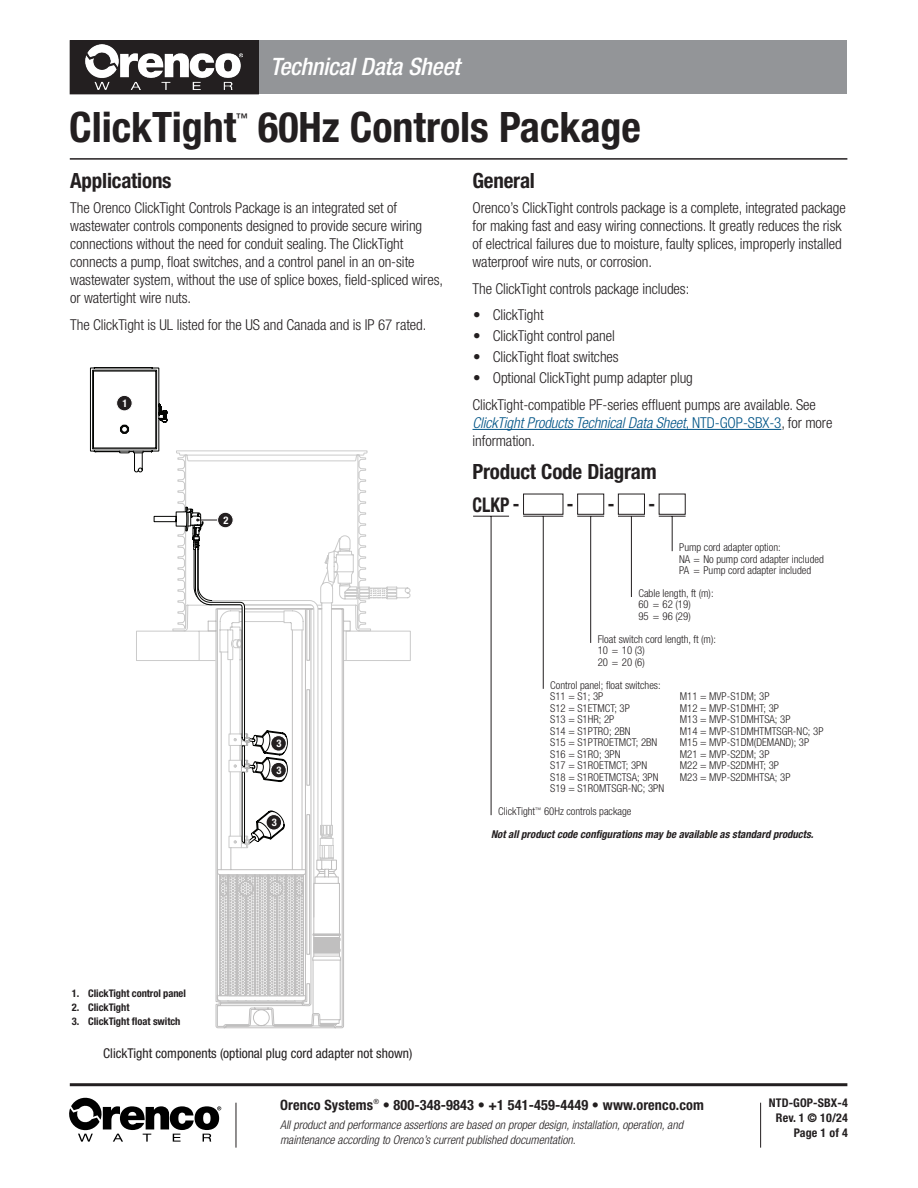
<style>
.page{position:relative;width:918px;height:1188px;background:#fff}
.page>*{position:absolute;margin:0;border:0;box-sizing:border-box;transform-origin:0 0}
.t1{font:700 condensed 42px "Helvetica Neue LT Pro";color:#231f20}
.t2{font:italic 500 condensed 24px "Helvetica Neue LT Pro";letter-spacing:-.01em;color:#fff}
.Subhead_-_Main{font:700 condensed 21px "Helvetica Neue LT Pro";letter-spacing:-.01em;color:#231f20}
.t3{font:700 condensed 20.25px "Helvetica Neue LT Pro";color:#231f20;scale:.89 1}
.Body_Text{font:300 condensed 15px/18px "Helvetica Neue LT Pro";letter-spacing:-.005em;color:#231f20}
.t4{font:700 condensed 14.25px "Helvetica Neue LT Pro";letter-spacing:.01em;color:#231f20}
.Captions_-_Centered{font:condensed 13.5px "Helvetica Neue LT Pro";color:#231f20}
.t5{font:italic 300 condensed 12px/15px "Helvetica Neue LT Pro";color:#231f20}
.t6{font:700 condensed 12px/15px "Helvetica Neue LT Pro";letter-spacing:.01em;color:#231f20;text-align:right}
.t7{font:500 condensed 12px "Helvetica Neue LT Pro";color:#231f20}
.t8{font:300 condensed 10.8px/11.4px "Helvetica Neue LT Pro";color:#231f20}
.t9{font:italic 700 condensed 10.8px/23px "Helvetica Neue LT Pro";color:#231f20}
.t10{font:700 condensed 10.5px "Helvetica Neue LT Pro";letter-spacing:-.005em;color:#231f20}
.Numbers_Letters_-_White{font:700 condensed 10.5px "Helvetica Neue LT Pro";color:#fff}
.t11{font:condensed 7.2px "Helvetica Neue LT Pro";color:#231f20}
.s1{font-style:italic;color:#015486}
.s2{color:#015486}
.s3{font-weight:300;font-style:normal}
</style>
<div class="page">
<hr style="left:70px;top:1083px;width:777px;height:3px;background:#231f20">
<hr style="left:70px;top:158px;width:777px;height:2px;background:#231f20">
<div style="left:70px;top:40px;width:777px;height:54px;background:#939598"></div>
<div style="left:70px;top:41px;width:188px;height:53px;background:#231f20"></div>
<img style="left:86px;top:44px;width:157px;height:46px">
<div style="left:70px;top:40px;width:189px;height:54px;border:1px solid #231f20"></div>
<svg style="left:69px;top:1098px;width:152px;height:44px"></svg>
<hr style="left:236px;top:1103px;width:1px;height:45px;background:#231f20">
<hr style="left:760px;top:1103px;width:1px;height:45px;background:#231f20">
<svg style="left:371px;top:586px;width:40px;height:75px"></svg>
<div style="left:90px;top:368px;width:69px;height:84px;border:1px solid #040503"></div>
<hr style="left:472px;top:429px;width:309px;height:1px;background:#015486">
<svg style="left:523px;top:494px;width:41px;height:195px"></svg>
<hr style="left:473px;top:516px;width:36px;height:1px;background:#231f20">
<hr style="left:491px;top:516px;width:1px;height:299px;background:#231f20">
<svg style="left:577px;top:494px;width:28px;height:149px"></svg>
<svg style="left:617px;top:494px;width:28px;height:103px"></svg>
<svg style="left:658px;top:494px;width:28px;height:58px"></svg>
<svg style="left:93px;top:367px;width:278px;height:658px"></svg>
<div style="left:218px;top:512px;width:15px;height:16px;background:#231f20;border-radius:50%"></div>
<div style="left:217px;top:512px;width:16px;height:16px;border:1px solid #fff;border-radius:50%"></div>
<h2 class="t2" style="left:270px;top:52px;width:191px">Technical Data Sheet</h2>
<h1 class="t1" style="left:69px;top:102px;width:169px">ClickTight</h1>
<p class="t7" style="left:236px;top:111px;width:13px">™</p>
<h1 class="t1" style="left:258px;top:102px;width:384px">60Hz Controls Package</h1>
<p class="Subhead_-_Main" style="left:70px;top:168px;width:103px">Applications</p>
<p class="Body_Text" style="left:70px;top:199px;width:374px">The Orenco ClickTight Controls Package is an integrated set of wastewater controls components designed to provide secure wiring connections without the need for conduit sealing. The ClickTight connects a pump, float switches, and a control panel in an on-site wastewater system, without the use of splice boxes, field-spliced wires, or watertight wire nuts.</p>
<p class="Body_Text" style="left:70px;top:316px;width:358px">The ClickTight is UL listed for the US and Canada and is IP 67 rated.</p>
<p class="Numbers_Letters_-_White" style="left:122px;top:397px;width:7px">1</p>
<p class="Numbers_Letters_-_White" style="left:223px;top:514px;width:7px">2</p>
<p class="Numbers_Letters_-_White" style="left:277px;top:737px;width:7px">3</p>
<p class="Numbers_Letters_-_White" style="left:277px;top:764px;width:7px">3</p>
<p class="Numbers_Letters_-_White" style="left:272px;top:816px;width:7px">3</p>
<p class="Subhead_-_Main" style="left:472px;top:168px;width:64px">General</p>
<p class="Body_Text" style="left:472px;top:199px;width:375px">Orenco’s ClickTight controls package is a complete, integrated package for making fast and easy wiring connections. It greatly reduces the risk of electrical failures due to moisture, faulty splices, improperly installed waterproof wire nuts, or corrosion.</p>
<p class="Body_Text" style="left:472px;top:280px;width:218px">The ClickTight controls package includes:</p>
<p class="Body_Text" style="left:473px;top:305px;width:72px">• ClickTight</p>
<p class="Body_Text" style="left:473px;top:326px;width:143px">• ClickTight control panel</p>
<p class="Body_Text" style="left:473px;top:348px;width:147px">• ClickTight float switches</p>
<p class="Body_Text" style="left:473px;top:369px;width:221px">• Optional ClickTight pump adapter plug</p>
<p class="Body_Text" style="left:472px;top:395px;width:361px">ClickTight-compatible PF-series effluent pumps are available. See<br><span class="s1">ClickTight Products Technical Data Sheet</span><span class="s2">, NTD-GOP-SBX-3</span>, for more information.</p>
<p class="Subhead_-_Main" style="left:472px;top:459px;width:186px">Product Code Diagram</p>
<p class="t3" style="left:473px;top:492px;width:54px">CLKP -</p>
<p class="t3" style="left:567px;top:491px;width:55px">- -</p>
<p class="t3" style="left:648px;top:491px;width:9px">-</p>
<p class="t8" style="left:679px;top:542px;width:146px">Pump cord adapter option:<br>NA = No pump cord adapter included<br>PA = Pump cord adapter included</p>
<p class="t8" style="left:638px;top:587px;width:77px">Cable length, ft (m):<br>60 = 62 (19)<br>95 = 96 (29)</p>
<p class="t8" style="left:598px;top:633px;width:120px">Float switch cord length, ft (m):<br>10 = 10 (3)<br>20 = 20 (6)</p>
<p class="t8" style="left:550px;top:679px;width:115px">Control panel; float switches:<br>S11 = S1; 3P<br>S12 = S1ETMCT; 3P<br>S13 = S1HR; 2P<br>S14 = S1PTRO; 2BN<br>S15 = S1PTROETMCT; 2BN<br>S16 = S1RO; 3PN<br>S17 = S1ROETMCT; 3PN<br>S18 = S1ROETMCTSA; 3PN<br>S19 = S1ROMTSGR-NC; 3PN</p>
<p class="t8" style="left:680px;top:691px;width:145px">M11 = MVP-S1DM; 3P<br>M12 = MVP-S1DMHT; 3P<br>M13 = MVP-S1DMHTSA; 3P<br>M14 = MVP-S1DMHTMTSGR-NC; 3P<br>M15 = MVP-S1DM(DEMAND); 3P<br>M21 = MVP-S2DM; 3P<br>M22 = MVP-S2DMHT; 3P<br>M23 = MVP-S2DMHTSA; 3P</p>
<p class="t9" style="left:491px;top:800px;width:324px;text-indent:7px"><span class="s3">ClickTight</span><sup>™</sup> <span class="s3">60Hz controls package<br></span>Not all product code configurations may be available as standard products.</p>
<p class="t10" style="left:72px;top:987px;width:116px">1. ClickTight control panel</p>
<p class="t10" style="left:72px;top:1001px;width:59px">2. ClickTight</p>
<p class="t10" style="left:72px;top:1015px;width:110px">3. ClickTight float switch</p>
<p class="Captions_-_Centered" style="left:103px;top:1045px;width:311px">ClickTight components (optional plug cord adapter not shown)</p>
<p class="t4" style="left:280px;top:1096px;width:95px">Orenco Systems</p>
<p class="t11" style="left:373px;top:1097px;width:7px">®</p>
<p class="t4" style="left:383px;top:1096px;width:323px">• 800-348-9843 • +1 541-459-4449 • www.orenco.com</p>
<p class="t5" style="left:280px;top:1117px;width:404px">All product and performance assertions are based on proper design, installation, operation, and maintenance according to Orenco’s current published documentation.</p>
<p class="t6" style="left:769px;top:1095px;width:80px">NTD-GOP-SBX-4<br>Rev. 1 © 10/24<br>Page 1 of 4</p>
</div>
